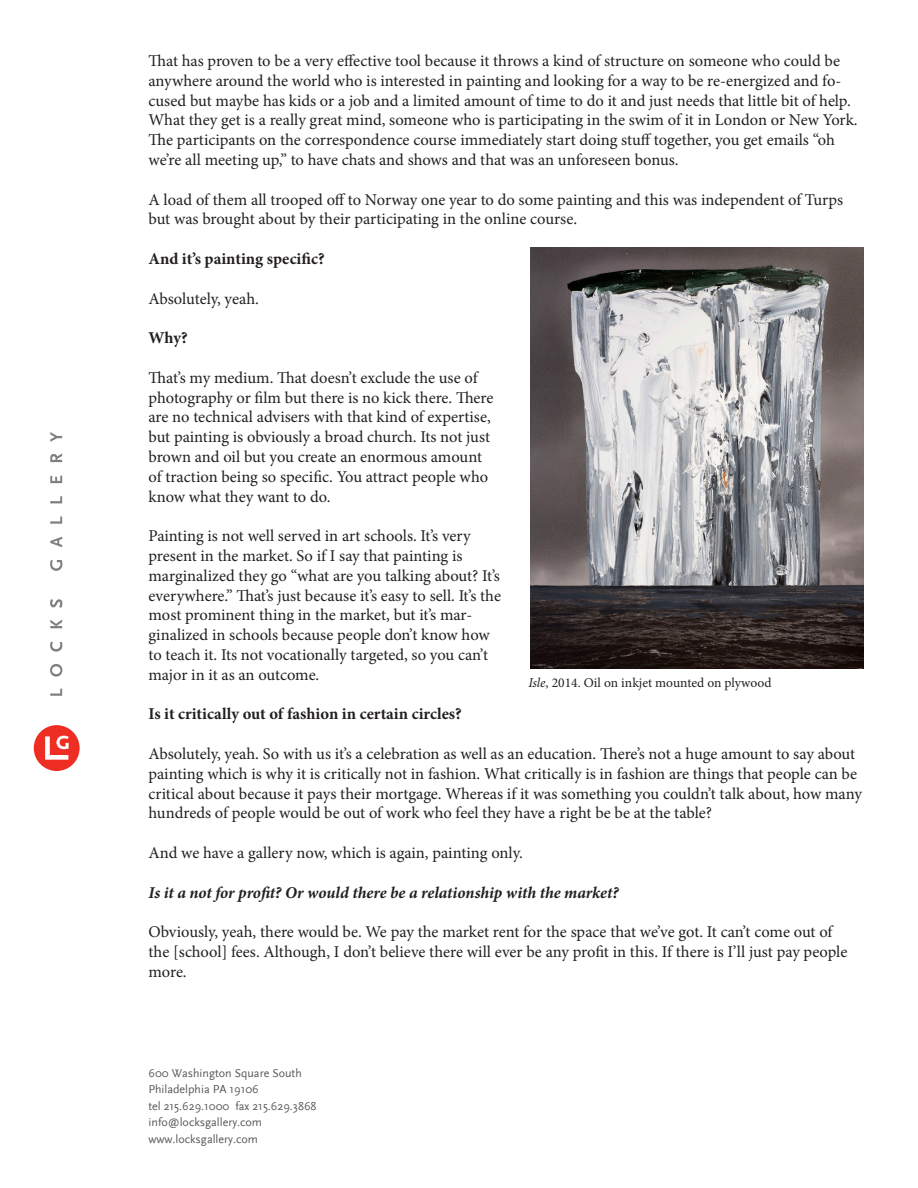
<style>
.page{position:relative;width:918px;height:1188px;background:#fff}
.page>*{position:absolute;margin:0;border:0;box-sizing:border-box;transform-origin:0 0}
.t1{font:16.5px/19.8px "Minion Pro";letter-spacing:-.005em;color:#231f20}
.t2{font:700 16.5px "Minion Pro";color:#231f20}
.t3{font:italic 700 16.5px "Minion Pro";letter-spacing:-.005em;color:#231f20}
.t4{font:13.5px "Minion Pro";color:#231f20}
.t5{font:12px/16.5px "Scala Sans";color:#57585a}
.s1{font-style:italic}
</style>
<div class="page">
<div style="left:34px;top:725px;width:46px;height:46px;background:#ee2e22;border-radius:50%"></div>
<svg style="left:45px;top:736px;width:24px;height:24px"></svg>
<svg style="left:50px;top:689px;width:12px;height:7px"></svg>
<svg style="left:50px;top:664px;width:12px;height:13px"></svg>
<svg style="left:50px;top:642px;width:12px;height:10px"></svg>
<svg style="left:50px;top:620px;width:12px;height:8px"></svg>
<svg style="left:50px;top:599px;width:12px;height:9px"></svg>
<svg style="left:50px;top:560px;width:12px;height:11px"></svg>
<svg style="left:50px;top:537px;width:12px;height:10px"></svg>
<svg style="left:50px;top:517px;width:12px;height:7px"></svg>
<svg style="left:50px;top:496px;width:12px;height:7px"></svg>
<svg style="left:50px;top:476px;width:12px;height:7px"></svg>
<svg style="left:50px;top:454px;width:12px;height:8px"></svg>
<svg style="left:50px;top:432px;width:12px;height:10px"></svg>
<img style="left:530px;top:248px;width:334px;height:420px">
<p class="t1" style="left:148px;top:51px;width:711px">That has proven to be a very effective tool because it throws a kind of structure on someone who could be anywhere around the world who is interested in painting and looking for a way to be re-energized and fo&shy;cused but maybe has kids or a job and a limited amount of time to do it and just needs that little bit of help.<br>What they get is a really great mind, someone who is participating in the swim of it in London or New York.<br>The participants on the correspondence course immediately start doing stuff together, you get emails “oh we’re all meeting up,” to have chats and shows and that was an unforeseen bonus.</p>
<p class="t1" style="left:148px;top:190px;width:696px">A load of them all trooped off to Norway one year to do some painting and this was independent of Turps but was brought about by their participating in the online course.</p>
<p class="t2" style="left:148px;top:247px;width:178px">And it’s painting specific?</p>
<p class="t1" style="left:148px;top:289px;width:112px">Absolutely, yeah.</p>
<p class="t2" style="left:148px;top:326px;width:41px">Why?</p>
<p class="t1" style="left:148px;top:368px;width:347px">That’s my medium. That doesn’t exclude the use of photography or film but there is no kick there. There are no technical advisers with that kind of expertise, but painting is obviously a broad church. Its not just brown and oil but you create an enormous amount of traction being so specific. You attract people who know what they want to do.</p>
<p class="t1" style="left:148px;top:526px;width:354px">Painting is not well served in art schools. It’s very present in the market. So if I say that painting is marginalized they go “what are you talking about? It’s everywhere.” That’s just because it’s easy to sell. It’s the most prominent thing in the market, but it’s mar&shy;ginalized in schools because people don’t know how to teach it. Its not vocationally targeted, so you can’t major in it as an outcome.</p>
<p class="t2" style="left:148px;top:702px;width:315px">Is it critically out of fashion in certain circles?</p>
<p class="t1" style="left:148px;top:744px;width:715px">Absolutely, yeah. So with us it’s a celebration as well as an education. There’s not a huge amount to say about painting which is why it is critically not in fashion. What critically is in fashion are things that people can be critical about because it pays their mortgage. Whereas if it was something you couldn’t talk about, how many hundreds of people would be out of work who feel they have a right be be at the table?</p>
<p class="t1" style="left:148px;top:843px;width:376px">And we have a gallery now, which is again, painting only.</p>
<p class="t3" style="left:148px;top:881px;width:472px">Is it a not for profit? Or would there be a relationship with the market?</p>
<p class="t1" style="left:148px;top:922px;width:701px">Obviously, yeah, there would be. We pay the market rent for the space that we’ve got. It can’t come out of the [school] fees. Although, I don’t believe there will ever be any profit in this. If there is I’ll just pay people more.</p>
<p class="t4" style="left:528px;top:674px;width:245px"><span class="s1">Isle</span>, 2014. Oil on inkjet mounted on plywood</p>
<p class="t5" style="left:148px;top:1065px;width:170px">600 Washington Square South<br>Philadelphia PA 19106<br>tel 215.629.1000 fax 215.629.3868 info@locksgallery.com www.locksgallery.com</p>
</div>
